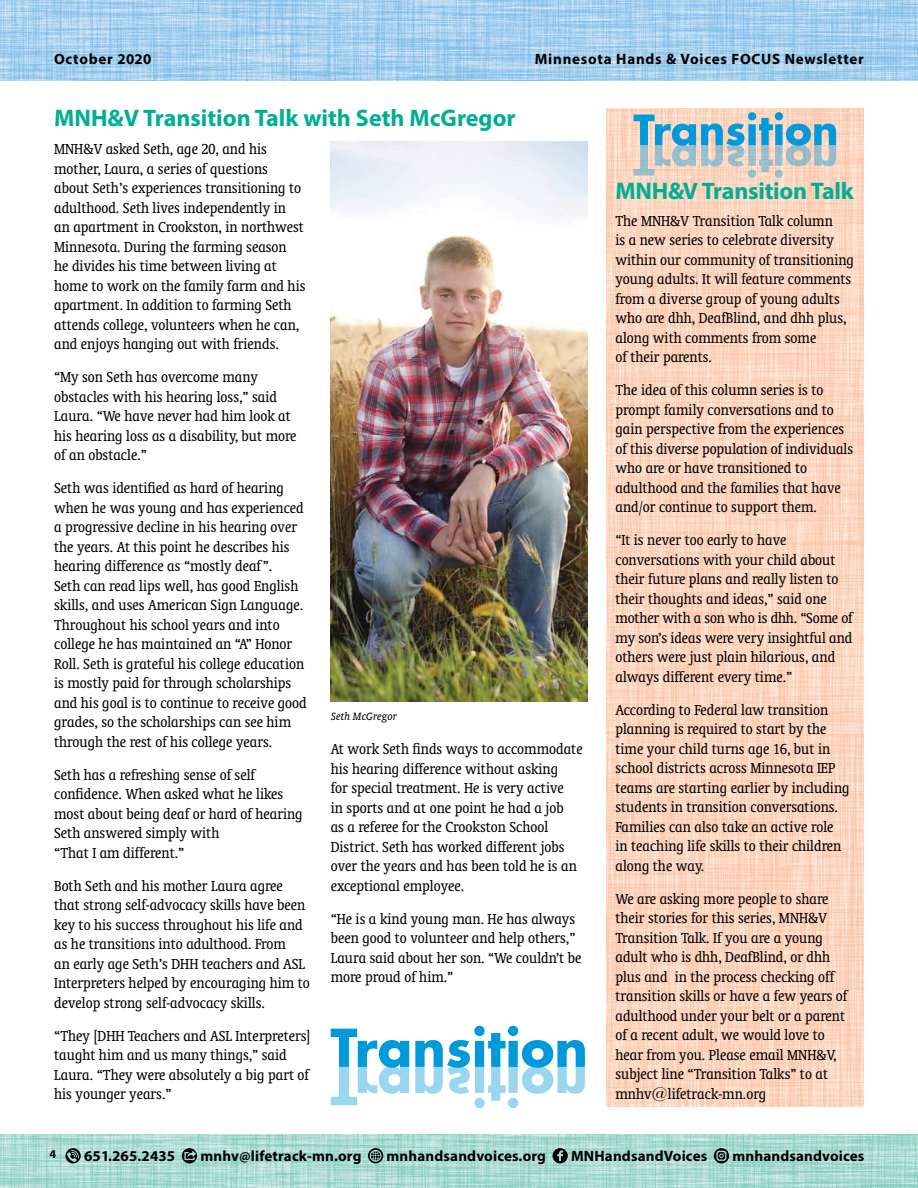
<style>
.page{position:relative;width:918px;height:1188px;background:#fff}
.page>*{position:absolute;margin:0;border:0;box-sizing:border-box;transform-origin:0 0}
.t1{font:700 24px "Myriad Pro";color:#00ae95}
.t2{font:condensed 16.5px/19.5px "Oranda BT";color:#000}
.t3{font:700 15px "Myriad Pro";letter-spacing:.01em;color:#000}
.t4{font:700 15px "Myriad Pro";letter-spacing:.05em;color:#000}
.t5{font:italic 12px "Oranda BT";color:#000}
.t6{font:700 12px "Myriad Pro";color:#000}
</style>
<div class="page">
<img style="left:0;top:0;width:918px;height:81px">
<img style="left:0;top:1134px;width:917px;height:54px">
<svg style="left:65px;top:1148px;width:16px;height:15px"></svg>
<svg style="left:182px;top:1148px;width:15px;height:15px"></svg>
<svg style="left:368px;top:1148px;width:15px;height:15px"></svg>
<svg style="left:553px;top:1148px;width:15px;height:15px"></svg>
<svg style="left:714px;top:1148px;width:15px;height:15px"></svg>
<img style="left:331px;top:142px;width:256px;height:559px">
<img style="left:607px;top:108px;width:256px;height:999px">
<svg style="left:634px;top:112px;width:202px;height:66px;background:#b0c3c8"></svg>
<svg style="left:331px;top:1026px;width:254px;height:82px"></svg>
<p class="t4" style="left:54px;top:50px;width:99px">October 2020</p>
<p class="t4" style="left:535px;top:50px;width:331px">Minnesota Hands &amp; Voices FOCUS Newsletter</p>
<h1 class="t1" style="left:54px;top:102px;width:463px">MNH&amp;V Transition Talk with Seth McGregor</h1>
<p class="t2" style="left:54px;top:139px;width:253px">MNH&amp;V asked Seth, age 20, and his mother, Laura, a series of questions about Seth’s experiences transitioning to adulthood. Seth lives independently in an apartment in Crookston, in northwest Minnesota. During the farming season<br>he divides his time between living at home to work on the family farm and his apartment. In addition to farming Seth attends college, volunteers when he can, and enjoys hanging out with friends.</p>
<p class="t2" style="left:54px;top:367px;width:244px">“My son Seth has overcome many obstacles with his hearing loss,” said<br>Laura. “We have never had him look at his hearing loss as a disability, but more of an obstacle.”</p>
<p class="t2" style="left:54px;top:478px;width:254px">Seth was identified as hard of hearing when he was young and has experienced a progressive decline in his hearing over the years. At this point he describes his hearing difference as “mostly deaf ”.<br>Seth can read lips well, has good English skills, and uses American Sign Language.<br>Throughout his school years and into college he has maintained an “A” Honor Roll. Seth is grateful his college education is mostly paid for through scholarships and his goal is to continue to receive good grades, so the scholarships can see him through the rest of his college years.</p>
<p class="t2" style="left:54px;top:765px;width:250px">Seth has a refreshing sense of self confidence. When asked what he likes most about being deaf or hard of hearing<br>Seth answered simply with<br>“That I am different.”</p>
<p class="t2" style="left:54px;top:876px;width:257px">Both Seth and his mother Laura agree that strong self-advocacy skills have been key to his success throughout his life and as he transitions into adulthood. From<br>an early age Seth’s DHH teachers and ASL Interpreters helped by encouraging him to develop strong self-advocacy skills.</p>
<p class="t2" style="left:54px;top:1026px;width:258px">“They [DHH Teachers and ASL Interpreters] taught him and us many things,” said Laura. “They were absolutely a big part of his younger years.”</p>
<p class="t5" style="left:331px;top:709px;width:67px">Seth McGregor</p>
<p class="t2" style="left:331px;top:739px;width:253px">At work Seth finds ways to accommodate his hearing difference without asking<br>for special treatment. He is very active<br>in sports and at one point he had a job<br>as a referee for the Crookston School District. Seth has worked different jobs over the years and has been told he is an exceptional employee.</p>
<p class="t2" style="left:331px;top:909px;width:252px">“He is a kind young man. He has always been good to volunteer and help others,” Laura said about her son. “We couldn’t be more proud of him.”</p>
<h1 class="t1" style="left:615px;top:176px;width:240px">MNH&amp;V Transition Talk</h1>
<p class="t2" style="left:615px;top:211px;width:240px">The MNH&amp;V Transition Talk column<br>is a new series to celebrate diversity within our community of transitioning young adults. It will feature comments from a diverse group of young adults who are dhh, DeafBlind, and dhh plus, along with comments from some<br>of their parents.</p>
<p class="t2" style="left:615px;top:380px;width:239px">The idea of this column series is to prompt family conversations and to gain perspective from the experiences of this diverse population of individuals who are or have transitioned to adulthood and the families that have and/or continue to support them.</p>
<p class="t2" style="left:615px;top:530px;width:239px">“It is never too early to have conversations with your child about their future plans and really listen to their thoughts and ideas,” said one mother with a son who is dhh. “Some of my son’s ideas were very insightful and others were just plain hilarious, and always different every time.”</p>
<p class="t2" style="left:615px;top:700px;width:236px">According to Federal law transition planning is required to start by the time your child turns age 16, but in school districts across Minnesota IEP teams are starting earlier by including students in transition conversations.<br>Families can also take an active role in teaching life skills to their children along the way.</p>
<p class="t2" style="left:615px;top:889px;width:233px">We are asking more people to share their stories for this series, MNH&amp;V Transition Talk. If you are a young adult who is dhh, DeafBlind, or dhh plus and in the process checking off transition skills or have a few years of adulthood under your belt or a parent of a recent adult, we would love to hear from you. Please email MNH&amp;V, subject line “Transition Talks” to at mnhv@lifetrack-mn.org</p>
<p class="t6" style="left:50px;top:1146px;width:8px">4</p>
<p class="t3" style="left:84px;top:1146px;width:93px">651.265.2435</p>
<p class="t3" style="left:200px;top:1146px;width:163px">mnhv@lifetrack-mn.org</p>
<p class="t3" style="left:387px;top:1146px;width:161px">mnhandsandvoices.org</p>
<p class="t3" style="left:571px;top:1146px;width:138px">MNHandsandVoices</p>
<p class="t3" style="left:732px;top:1146px;width:134px">mnhandsandvoices</p>
</div>
